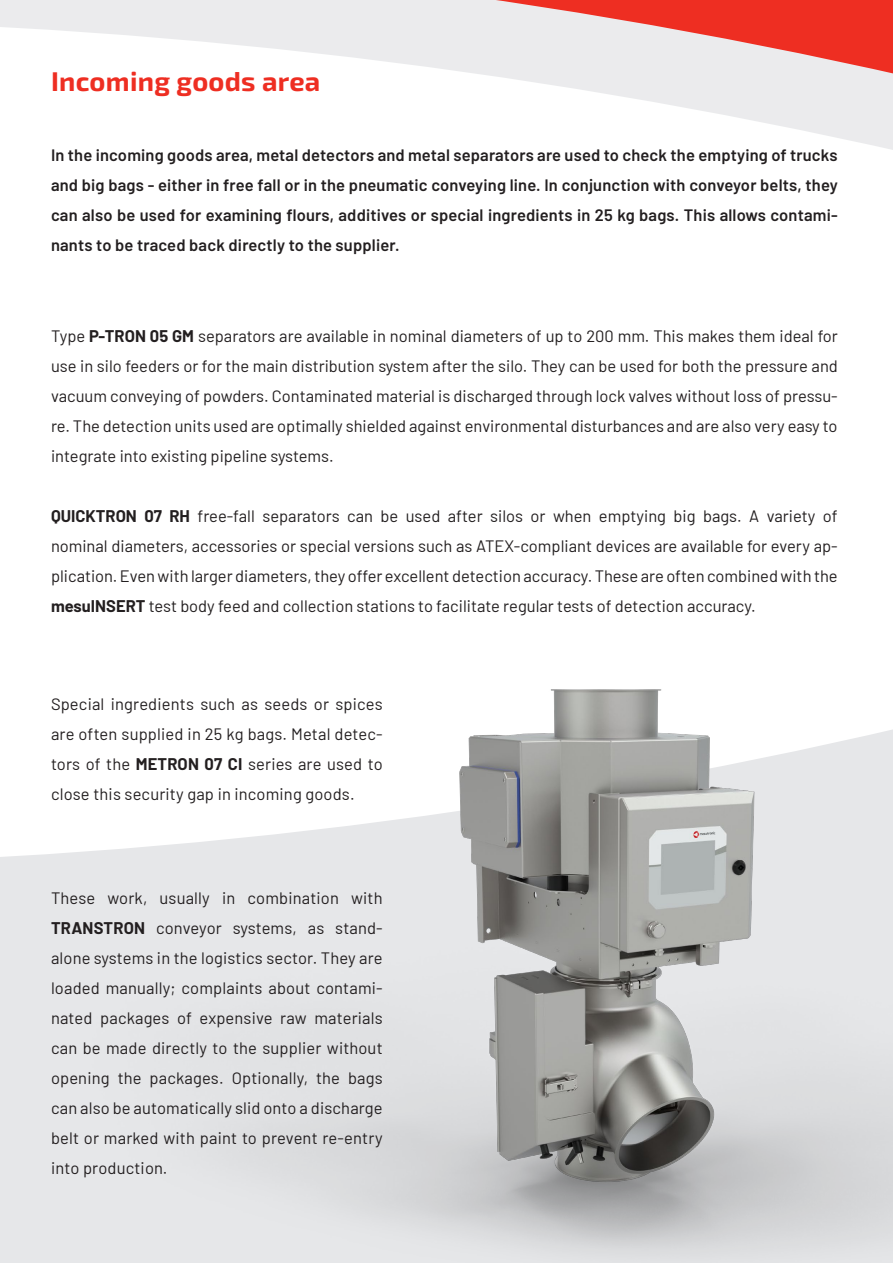
<style>
.page{position:relative;width:893px;height:1263px;background:#fff}
.page>*{position:absolute;margin:0;border:0;box-sizing:border-box;transform-origin:0 0}
.tab{font:700 27.15px "Exo 2";letter-spacing:.01em;color:#ee2e22}
.Text{font:16.5px/30px "Barlow";color:#231f20;text-align:justify}
.Text-2{font:600 16.5px/30px "Barlow";letter-spacing:.01em;color:#231f20;text-align:justify}
.s1{font-weight:700}
</style>
<div class="page">
<svg style="left:503px;top:77px;width:390px;height:73px"></svg>
<svg style="left:0;top:0;width:893px;height:77px;fill:#ebebed"></svg>
<img style="left:0;top:689px;width:893px;height:574px">
<p class="tab" style="left:51px;top:62px;width:271px">Incoming goods area</p>
<p class="Text-2" style="left:51px;top:139px;width:788px">In the incoming goods area, metal detectors and metal separators are used to check the emptying of trucks</p>
<p class="Text-2" style="left:51px;top:169px;width:788px">and big bags - either in free fall or in the pneumatic conveying line. In conjunction with conveyor belts, they can also be used for examining flours, additives or special ingredients in 25 kg bags. This allows contami&shy;nants to be traced back directly to the supplier.</p>
<p class="Text" style="left:51px;top:320px;width:788px">Type <span class="s1">P-TRON 05 GM</span> separators are available in nominal diameters of up to 200 mm. This makes them ideal for use in silo feeders or for the main distribution system after the silo. They can be used for both the pressure and vacuum conveying of powders. Contaminated material is discharged through lock valves without loss of pressu&shy;re. The detection units used are optimally shielded against environmental disturbances and are also very easy to integrate into existing pipeline systems.</p>
<p class="Text" style="left:51px;top:500px;width:788px"><span class="s1">QUICKTRON 07 RH</span> free-fall separators can be used after silos or when emptying big bags. A variety of nominal diameters, accessories or special versions such as ATEX-compliant devices are available for every ap&shy;plication. Even with larger diameters, they offer excellent detection accuracy. These are often combined with the <span class="s1">mesuINSERT</span> test body feed and collection stations to facilitate regular tests of detection accuracy.</p>
<p class="Text" style="left:51px;top:688px;width:333px">Special ingredients such as seeds or spices are often supplied in 25 kg bags. Metal detec&shy;tors of the <span class="s1">METRON 07 CI</span> series are used to close this security gap in incoming goods.</p>
<p class="Text" style="left:51px;top:881px;width:333px">These work, usually in combination with <span class="s1">TRANSTRON</span> conveyor systems, as stand&shy;alone systems in the logistics sector. They are loaded manually; complaints about contami&shy;nated packages of expensive raw materials can be made directly to the supplier without opening the packages. Optionally, the bags can also be automatically slid onto a discharge belt or marked with paint to prevent re-entry into production.</p>
</div>
